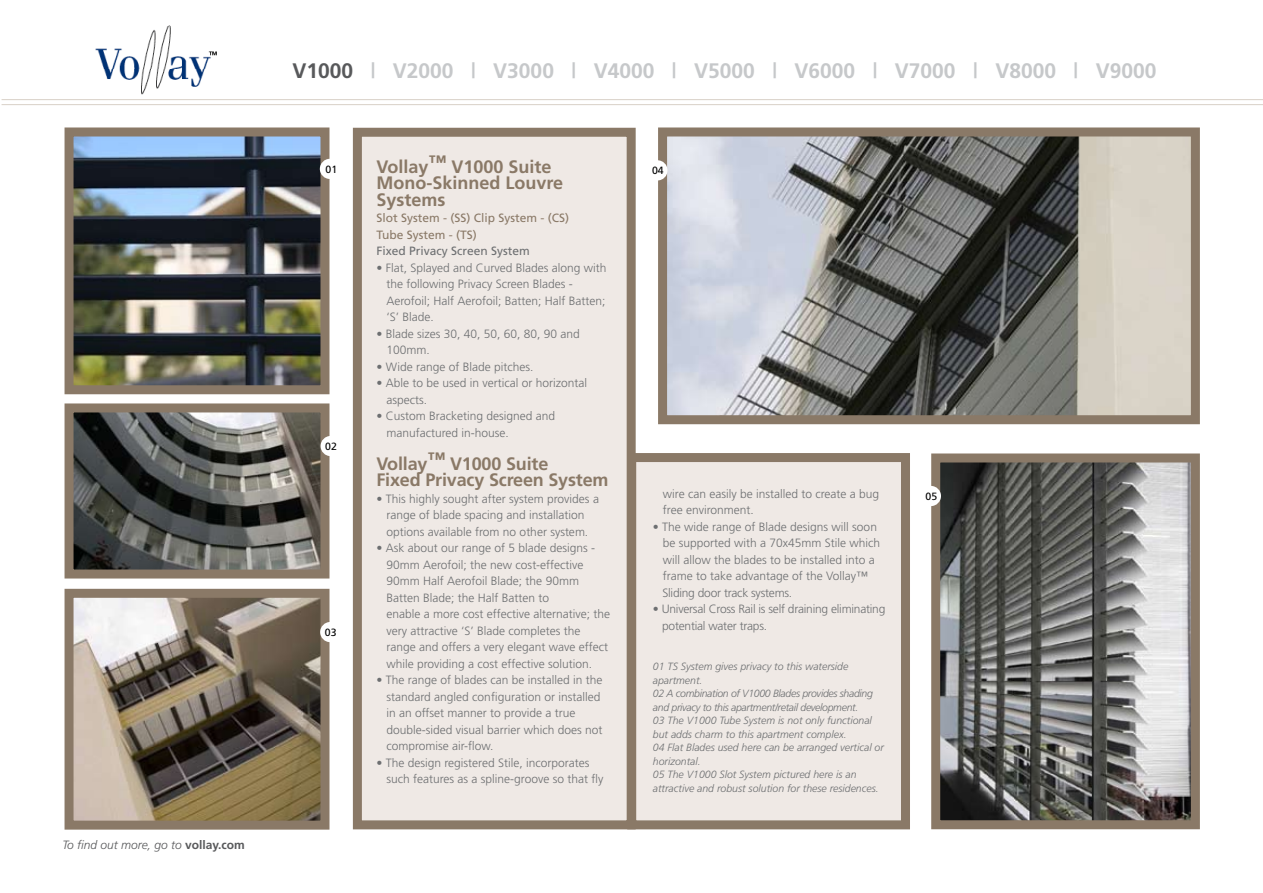
<style>
.page{position:relative;width:1263px;height:893px;background:#fff}
.page>*{position:absolute;margin:0;border:0;box-sizing:border-box;transform-origin:0 0}
.t1{font:700 21px "Frutiger";color:#c6c8ca}
.t2{font:700 18px/16.5px "Frutiger";letter-spacing:-.01em;color:#8a7967}
.t3{font:300 12px/16.5px "Frutiger";color:#6d6f71}
.t4{font:300 12px/16.5px "Frutiger";letter-spacing:-.02em;color:#6d6f71}
.t5{font:12px/16.5px "Frutiger";color:#8a7967}
.t6{font:italic 300 12px "Frutiger";color:#58595b}
.t7{font:12px "Frutiger";color:#6d6f71}
.t8{font:italic 300 10.5px/13.5px "Frutiger";color:#6d6f71}
.t9{font:10.5px "Frutiger";color:#000}
.s1{font-weight:700;font-style:normal}
.s2{color:#58595b}
</style>
<div class="page">
<img style="left:75px;top:137px;width:244px;height:247px">
<div style="left:65px;top:127px;width:264px;height:267px;border:9px solid #8a7967"></div>
<img style="left:75px;top:599px;width:244px;height:221px">
<div style="left:65px;top:589px;width:264px;height:241px;border:9px solid #8a7967"></div>
<img style="left:941px;top:463px;width:249px;height:356px">
<div style="left:931px;top:453px;width:269px;height:376px;border:9px solid #8a7967"></div>
<div style="left:353px;top:128px;width:283px;height:701px;background:#efe9e5;border:9px solid #8a7967"></div>
<img style="left:668px;top:137px;width:522px;height:277px">
<div style="left:658px;top:127px;width:542px;height:297px;border:9px solid #8a7967"></div>
<div style="left:627px;top:453px;width:283px;height:376px;background:#efe9e5;border:9px solid #8a7967"></div>
<img style="left:75px;top:413px;width:244px;height:155px">
<div style="left:65px;top:403px;width:264px;height:175px;border:9px solid #8a7967"></div>
<hr style="left:2px;top:99px;width:1261px;height:1px;background:#d8d0c7">
<hr style="left:2px;top:104px;width:1261px;height:1px;background:#d8d0c7">
<img style="left:95px;top:25px;width:122px;height:70px">
<div style="left:320px;top:622px;width:20px;height:20px;background:#fff;border-radius:50%"></div>
<div style="left:647px;top:160px;width:20px;height:20px;background:#fff;border-radius:50%"></div>
<div style="left:320px;top:159px;width:20px;height:20px;background:#fff;border-radius:50%"></div>
<div style="left:321px;top:436px;width:20px;height:20px;background:#fff;border-radius:50%"></div>
<div style="left:921px;top:486px;width:20px;height:20px;background:#fff;border-radius:50%"></div>
<p class="t6" style="left:62px;top:838px;width:184px">To find out more, go to <span class="s1">vollay.com</span></p>
<h1 class="t1" style="left:292px;top:59px;width:865px"><span class="s2">V1000</span> | V2000 | V3000 | V4000 | V5000 | V6000 | V7000 | V8000 | V9000</h1>
<h2 class="t2" style="left:376px;top:158px;width:188px">Vollay™ V1000 Suite<br>Mono-Skinned Louvre<br>Systems</h2>
<p class="t5" style="left:376px;top:210px;width:194px">Slot System - (SS) Clip System - (CS)<br>Tube System - (TS)</p>
<p class="t7" style="left:376px;top:244px;width:155px">Fixed Privacy Screen System</p>
<p class="t3" style="left:386px;top:259px;width:222px;text-indent:-10px">• Flat, Splayed and Curved Blades along with the following Privacy Screen Blades - Aerofoil; Half Aerofoil; Batten; Half Batten; ‘S’ Blade.</p>
<p class="t3" style="left:386px;top:325px;width:195px;text-indent:-10px">• Blade sizes 30, 40, 50, 60, 80, 90 and<br>100mm.</p>
<p class="t3" style="left:376px;top:358px;width:158px">• Wide range of Blade pitches.</p>
<p class="t3" style="left:386px;top:375px;width:202px;text-indent:-10px">• Able to be used in vertical or horizontal aspects.</p>
<p class="t3" style="left:386px;top:408px;width:170px;text-indent:-10px">• Custom Bracketing designed and manufactured in-house.</p>
<h2 class="t2" style="left:376px;top:455px;width:234px">Vollay™ V1000 Suite<br>Fixed Privacy Screen System</h2>
<p class="t3" style="left:376px;top:490px;width:224px;text-align:center">• This highly sought after system provides a range of blade spacing and installation options available from no other system.</p>
<p class="t3" style="left:386px;top:540px;width:225px;text-indent:-10px">• Ask about our range of 5 blade designs - 90mm Aerofoil; the new cost-effective 90mm Half Aerofoil Blade; the 90mm Batten Blade; the Half Batten to<br>enable a more cost effective alternative; the very attractive ‘S’ Blade completes the range and offers a very elegant wave effect while providing a cost effective solution.</p>
<p class="t3" style="left:386px;top:672px;width:218px;text-indent:-10px">• The range of blades can be installed in the standard angled configuration or installed in an offset manner to provide a true double-sided visual barrier which does not compromise air-flow.</p>
<p class="t3" style="left:386px;top:754px;width:218px;text-indent:-10px">• The design registered Stile, incorporates such features as a spline-groove so that fly</p>
<p class="t9" style="left:326px;top:163px;width:13px">01</p>
<p class="t9" style="left:652px;top:164px;width:13px">04</p>
<p class="t9" style="left:325px;top:440px;width:13px">02</p>
<p class="t3" style="left:663px;top:485px;width:218px">wire can easily be installed to create a bug free environment.</p>
<p class="t3" style="left:662px;top:518px;width:219px;text-indent:-10px">• The wide range of Blade designs will soon be supported with a 70x45mm Stile which will allow the blades to be installed into a frame to take advantage of the Vollay™ Sliding door track systems.</p>
<p class="t4" style="left:662px;top:601px;width:225px;text-indent:-9px">• Universal Cross Rail is self draining eliminating potential water traps.</p>
<p class="t8" style="left:653px;top:660px;width:233px">01 TS System gives privacy to this waterside apartment.<br>02 A combination of V1000 Blades provides shading and privacy to this apartment/retail development.<br>03 The V1000 Tube System is not only functional but adds charm to this apartment complex.<br>04 Flat Blades used here can be arranged vertical or horizontal.<br>05 The V1000 Slot System pictured here is an attractive and robust solution for these residences.</p>
<p class="t9" style="left:325px;top:626px;width:13px">03</p>
<p class="t9" style="left:925px;top:490px;width:13px">05</p>
</div>
